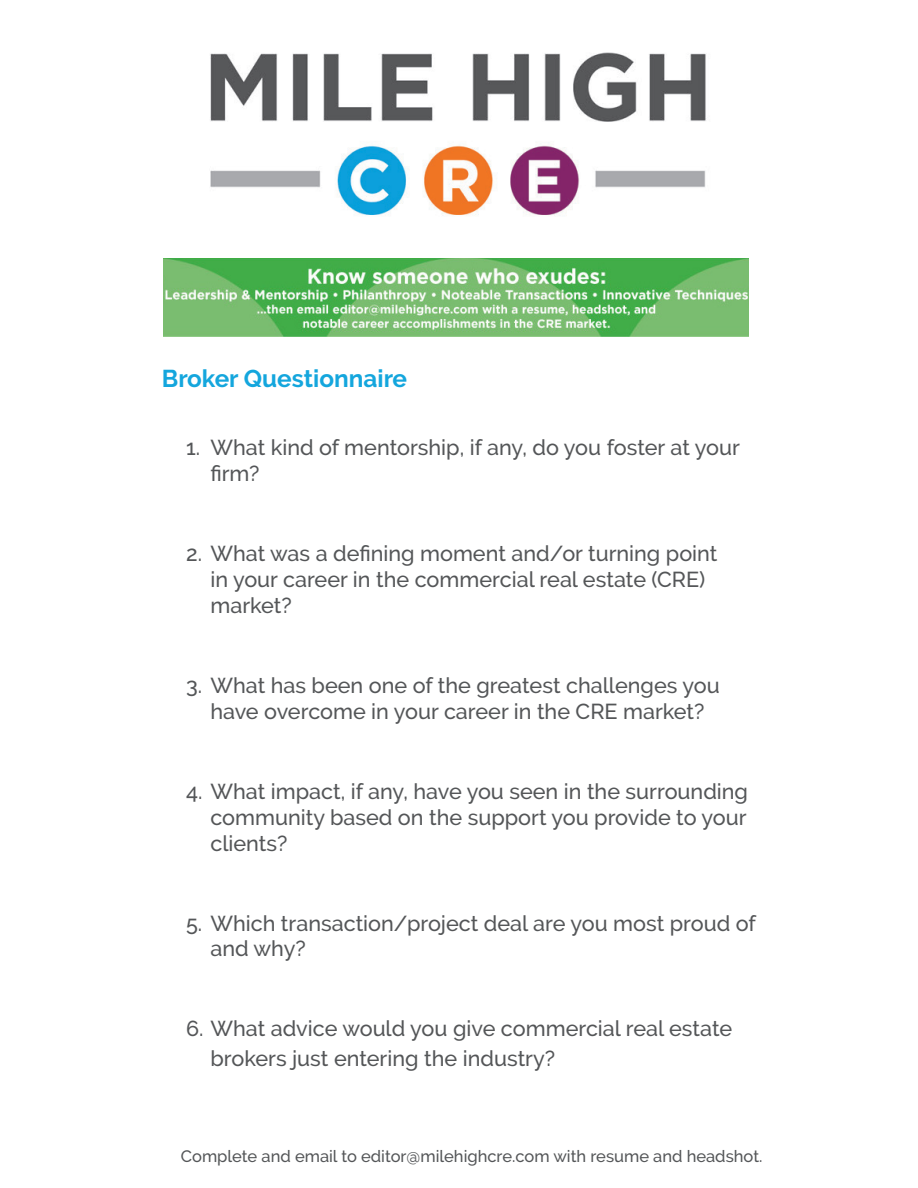
<style>
.page{position:relative;width:918px;height:1188px;background:#fff}
.page>*{position:absolute;margin:0;border:0;box-sizing:border-box;transform-origin:0 0}
.t1{font:700 24.3px "Raleway";color:#14a6dd}
.t2{font:500 21.6px/26px "Raleway";color:#545658}
.t3{font:500 16.5px "Raleway";color:#545658}
</style>
<div class="page">
<img style="left:210px;top:52px;width:496px;height:164px">
<img style="left:164px;top:258px;width:584px;height:79px">
<p class="t1" style="left:162px;top:364px;width:247px">Broker Questionnaire</p>
<p class="t2" style="left:210px;top:435px;width:531px;text-indent:-24px">1. What kind of mentorship, if any, do you foster at your firm?</p>
<p class="t2" style="left:210px;top:541px;width:509px;text-indent:-24px">2. What was a defining moment and/or turning point in your career in the commercial real estate (CRE) market?</p>
<p class="t2" style="left:186px;top:672px;width:535px;text-align:center">3. What has been one of the greatest challenges you have overcome in your career in the CRE market?</p>
<p class="t2" style="left:210px;top:778px;width:539px;text-align:justify;text-indent:-24px">4. What impact, if any, have you seen in the surrounding community based on the support you provide to your clients?</p>
<p class="t2" style="left:210px;top:910px;width:547px;text-indent:-24px">5. Which transaction/project deal are you most proud of and why?</p>
<p class="t2" style="left:210px;top:1014px;width:523px;line-height:29.1px;text-indent:-24px">6. What advice would you give commercial real estate brokers just entering the industry?</p>
<p class="t3" style="left:181px;top:1146px;width:583px">Complete and email to editor@milehighcre.com with resume and headshot.</p>
</div>
